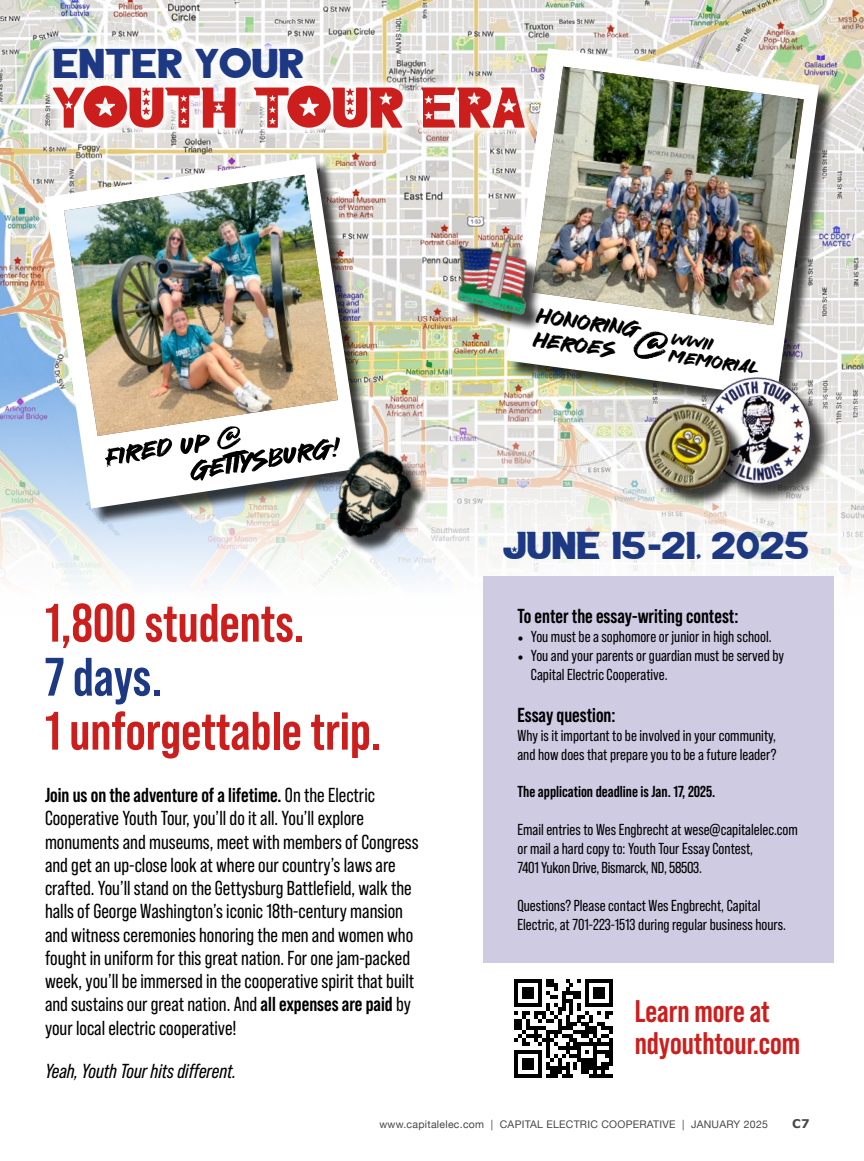
<style>
.page{position:relative;width:864px;height:1161px;background:#fff}
.page>*{position:absolute;margin:0;border:0;box-sizing:border-box;transform-origin:0 0}
.t1{font:57.45px "Captainof America";color:#cc1f1d}
.t2{font:700 54px "Bebas Neue Pro";color:#cc1f1d}
.t3{font:700 54px "Bebas Neue Pro";color:#1d3983}
.t4{font:41.4px "Captainof America";color:#1d3983}
.t5{font:38.7px "Captainof America";color:#1d3983}
.t6{font:700 31.2px/31.8px "Bebas Neue Pro";color:#cc1f1d}
.t7{font:20.25px/23.2px "Bebas Neue Pro";color:#000}
.t8{font:700 20.25px "Bebas Neue Pro";color:#000}
.t9{font:italic 20.25px "Bebas Neue Pro";color:#000}
.t10{font:19.95px/24px "Antihero";color:#000}
.t11{font:16.95px/17.2px "Antihero";color:#000}
.t12{font:15.9px/18.9px "Bebas Neue Pro";color:#000}
.t13{font:700 15.9px "Bebas Neue Pro";color:#000}
.t14{font:700 12px "Verdana";color:#474747}
.t15{font:10.5px "Helvetica Neue";letter-spacing:.025em;color:#474747}
.s1{font-weight:700}
.s2{font-family:"Aktiv Grotesk";font-weight:700}
.s3{font-family:"Minion Pro"}
</style>
<div class="page">
<img style="left:0;top:0;width:864px;height:588px">
<div style="left:483px;top:576px;width:351px;height:386px;background:#cfcbe3"></div>
<svg style="left:514px;top:979px;width:99px;height:99px"></svg>
<div style="left:47px;top:160px;width:332px;height:365px;background:#000;opacity:.75"></div>
<img style="left:45px;top:157px;width:316px;height:352px">
<img style="left:64px;top:175px;width:274px;height:261px">
<div style="left:509px;top:51px;width:327px;height:363px;background:#000;opacity:.75"></div>
<img style="left:506px;top:48px;width:313px;height:349px">
<img style="left:532px;top:67px;width:272px;height:258px">
<div style="left:42px;top:36px;width:494px;height:102px;background:#fff;opacity:.85"></div>
<div style="left:708px;top:380px;width:123px;height:125px;background:#000;opacity:.75"></div>
<img style="left:689px;top:367px;width:133px;height:129px">
<img style="left:297px;top:421px;width:149px;height:146px">
<img style="left:622px;top:381px;width:129px;height:132px">
<div style="left:461px;top:240px;width:83px;height:92px;background:#000;opacity:.75"></div>
<img style="left:442px;top:223px;width:102px;height:99px">
<svg style="left:180px;top:426px;width:160px;height:55px"></svg>
<svg style="left:105px;top:438px;width:67px;height:29px"></svg>
<svg style="left:633px;top:331px;width:35px;height:28px"></svg>
<h3 class="t4" style="left:53px;top:45px;width:253px">ENTER YOUR</h3>
<h1 class="t1" style="left:53px;top:82px;width:475px">YOUTH TOUR ERA</h1>
<p class="t10" style="left:539px;top:304px;width:104px;rotate:8deg">Honoring heroes</p>
<p class="t11" style="left:673px;top:330px;width:92px;rotate:8deg">WWII memorial</p>
<h2 class="t2" style="left:45px;top:592px;width:261px">1,800 students.</h2>
<h2 class="t3" style="left:45px;top:646px;width:119px">7 days.</h2>
<h2 class="t2" style="left:45px;top:700px;width:338px">1 unforgettable trip.</h2>
<p class="t7" style="left:45px;top:783px;width:375px"><span class="s1">Join us on the adventure of a lifetime.</span> On the Electric Cooperative Youth Tour, you’ll do it all. You’ll explore monuments and museums, meet with members of Congress and get an up-close look at where our country’s laws are crafted. You’ll stand on the Gettysburg Battlefield, walk the halls of George Washington’s iconic 18th-century mansion and witness ceremonies honoring the men and women who fought in uniform for this great nation. For one jam-packed week, you’ll be immersed in the cooperative spirit that built and sustains our great nation. And <span class="s1">all expenses are paid</span> by your local electric cooperative!</p>
<p class="t9" style="left:45px;top:1060px;width:193px">Yeah, Youth Tour hits different.</p>
<h3 class="t5" style="left:504px;top:528px;width:308px">JUNE 15<span class="s2">-</span>21, 2025</h3>
<p class="t8" style="left:517px;top:604px;width:222px">To enter the essay-writing contest:</p>
<p class="t12" style="left:517px;top:627px;width:256px"><span class="s3">•</span> You must be a sophomore or junior in high school.</p>
<p class="t12" style="left:531px;top:646px;width:255px;text-indent:-13px"><span class="s3">•</span> You and your parents or guardian must be served by<br>Capital Electric Cooperative.</p>
<p class="t8" style="left:517px;top:703px;width:100px">Essay question:</p>
<p class="t12" style="left:517px;top:726px;width:260px">Why is it important to be involved in your community, and how does that prepare you to be a future leader?</p>
<p class="t13" style="left:517px;top:783px;width:199px">The application deadline is Jan. 17, 2025.</p>
<p class="t12" style="left:517px;top:820px;width:282px">Email entries to Wes Engbrecht at wese@capitalelec.com or mail a hard copy to: Youth Tour Essay Contest,<br>7401 Yukon Drive, Bismarck, ND,58503.</p>
<p class="t12" style="left:517px;top:896px;width:270px">Questions? Please contact Wes Engbrecht, Capital<br>Electric, at 701-223-1513 during regular business hours.</p>
<h3 class="t6" style="left:635px;top:995px;width:167px">Learn more at ndyouthtour.com</h3>
<p class="t15" style="left:379px;top:1115px;width:390px">www.capitalelec.com | CAPITAL ELECTRIC COOPERATIVE | JANUARY 2025</p>
<p class="t14" style="left:792px;top:1115px;width:19px">C7</p>
</div>
